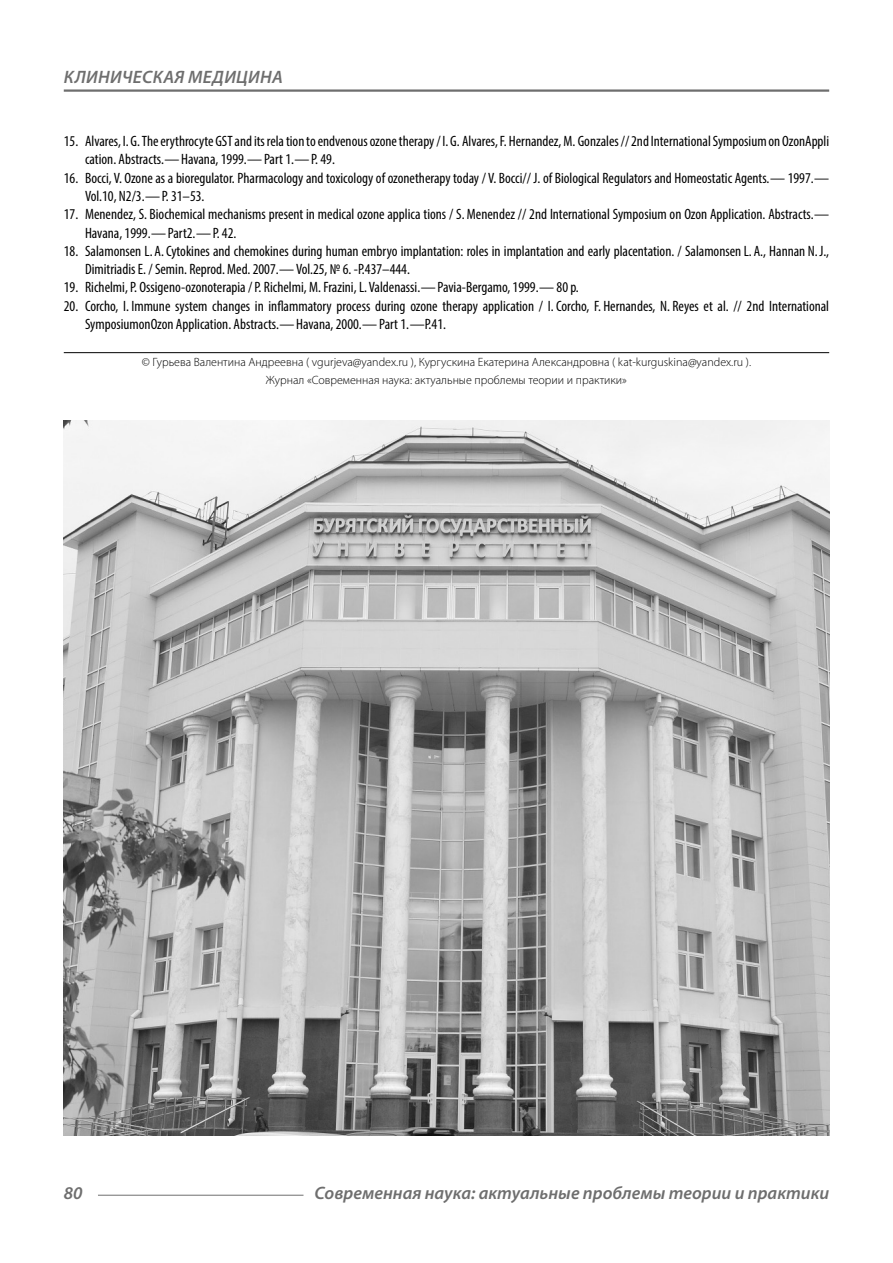
<style>
.page{position:relative;width:893px;height:1263px;background:#fff}
.page>*{position:absolute;margin:0;border:0;box-sizing:border-box;transform-origin:0 0}
.t1{font:italic 600 18px "Myriad Pro";color:#6e6e6e}
.t2{font:italic 600 18px "Myriad Pro";letter-spacing:.02em;color:#6e6e6e}
.t3{font:condensed 15px/18.3px "Myriad Pro";color:#000}
.Copy{font:300 12px/18.3px "Myriad Pro";color:#000;text-align:center}
</style>
<div class="page">
<hr style="left:98px;top:1195px;width:205px;height:1px;background:#6e6e6e">
<hr style="left:64px;top:89px;width:765px;height:3px;background:#6e6e6e">
<hr style="left:64px;top:352px;width:765px;height:1px;background:#000">
<img style="left:64px;top:421px;width:765px;height:714px">
<p class="t2" style="left:64px;top:66px;width:220px">КЛИНИЧЕСКАЯ МЕДИЦИНА</p>
<p class="t3" style="left:85px;top:132px;width:746px;text-indent:-21px">15. Alvares, I. G.The erythrocyte GST and its rela tion to endvenous ozone therapy / I. G. Alvares, F. Hernandez, M. Gonzales // 2nd International Symposium on OzonAppli cation. Abstracts.—Havana, 1999.—Part 1.—P. 49.</p>
<p class="t3" style="left:85px;top:168px;width:746px;text-indent:-21px">16. Bocci, V. Ozone as a bioregulator. Pharmacology and toxicology of ozonetherapy today / V. Bocci// J. of Biological Regulators and Homeostatic Agents.— 1997.—<br>Vol.10, N2/3.—P. 31–53.</p>
<p class="t3" style="left:85px;top:205px;width:746px;text-indent:-21px">17. Menendez, S. Biochemical mechanisms present in medical ozone applica tions / S. Menendez // 2nd International Symposium on Ozon Application. Abstracts.—<br>Havana, 1999.—Part2.—P. 42.</p>
<p class="t3" style="left:85px;top:242px;width:746px;text-indent:-21px">18. Salamonsen L. A. Cytokines and chemokines during human embryo implantation: roles in implantation and early placentation. / Salamonsen L. A., Hannan N.J.,<br>Dimitriadis E. / Semin. Reprod. Med. 2007.—Vol.25, № 6. -P.437–444.</p>
<p class="t3" style="left:64px;top:278px;width:517px">19. Richelmi, P. Ossigeno-ozonoterapia / P. Richelmi, M. Frazini, L. Valdenassi.—Pavia-Bergamo, 1999.— 80 p.</p>
<p class="t3" style="left:85px;top:296px;width:746px;text-indent:-21px">20. Corcho, I. Immune system changes in inflammatory process during ozone therapy application / I. Corcho, F. Hernandes, N. Reyes et al. // 2nd International<br>SymposiumonOzon Application. Abstracts.—Havana, 2000.—Part 1.—P.41.</p>
<p class="Copy" style="left:142px;top:352px;width:611px">© Гурьева Валентина Андреевна ( vgurjeva@yandex.ru ), Кургускина Екатерина Александровна ( kat-kurguskina@yandex.ru ).<br>Журнал «Современная наука: актуальные проблемы теории и практики»</p>
<p class="t1" style="left:64px;top:1182px;width:20px">80</p>
<p class="t1" style="left:315px;top:1182px;width:516px">Современная наука: актуальные проблемы теории и практики</p>
</div>
